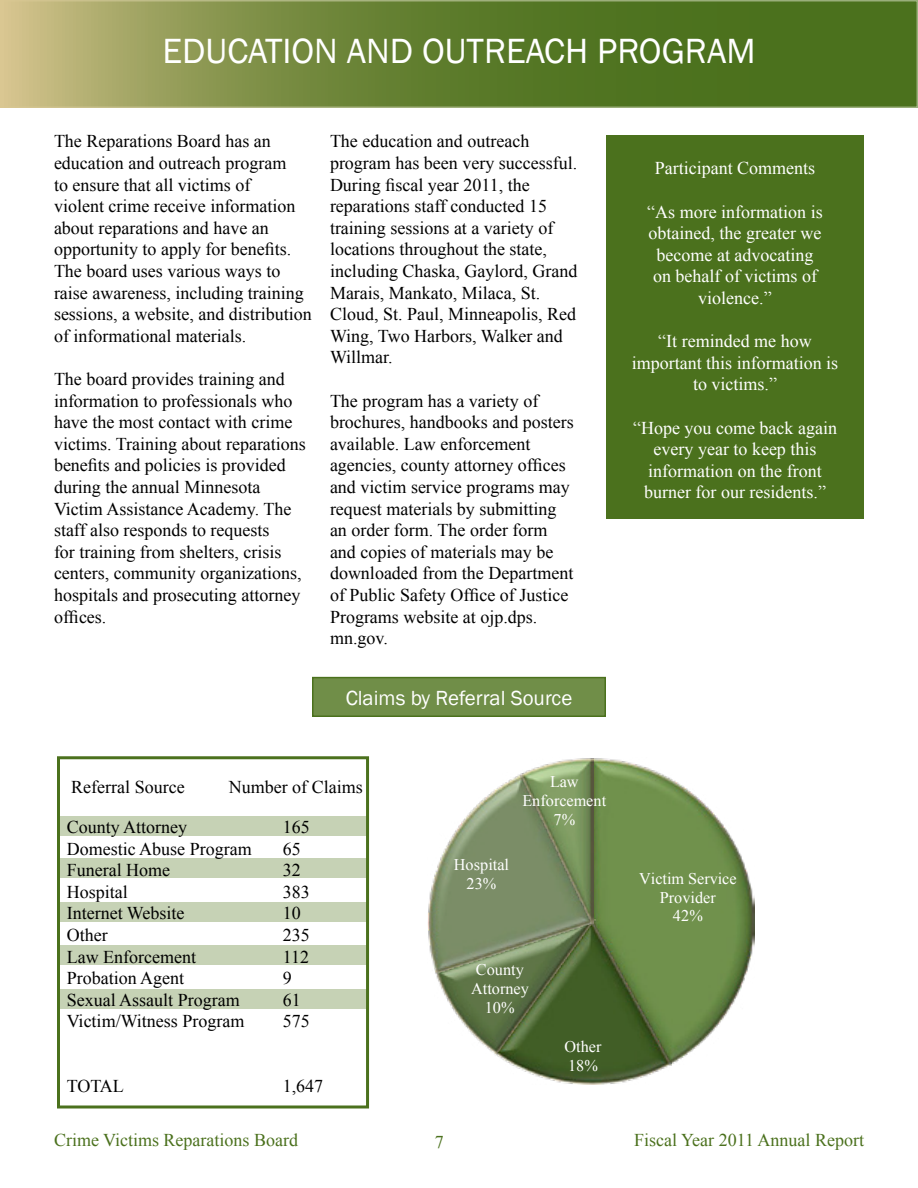
<style>
.page{position:relative;width:918px;height:1188px;background:#fff}
.page>*{position:absolute;margin:0;border:0;box-sizing:border-box;transform-origin:0 0}
.t1{font:36px "Franklin Gothic";color:#fff}
.t2{font:21px "Franklin Gothic";color:#fff}
.t3{font:18px/21.6px "Times New Roman";color:#000}
.t4{font:18px/21.6px "Times New Roman";color:#fff;text-align:center}
.t5{font:18px "Times New Roman";color:#4b711d}
.t6{font:16.2px/18.8px "Times New Roman";color:#fff;text-align:center}
</style>
<div class="page">
<svg style="left:0;top:0;width:918px;height:108px;background:#6f873b"></svg>
<div style="left:606px;top:135px;width:258px;height:384px;background:#4b711d"></div>
<img style="left:593px;top:758px;width:162px;height:306px">
<img style="left:494px;top:918px;width:178px;height:167px">
<img style="left:436px;top:918px;width:159px;height:136px">
<img style="left:428px;top:774px;width:165px;height:200px">
<img style="left:520px;top:758px;width:73px;height:168px">
<svg style="left:312px;top:676px;width:294px;height:41px;background:#6f8d48"></svg>
<svg style="left:57px;top:756px;width:313px;height:353px"></svg>
<h1 class="t1" style="left:163px;top:29px;width:594px">EDUCATION AND OUTREACH PROGRAM</h1>
<p class="t3" style="left:54px;top:130px;width:259px">The Reparations Board has an education and outreach program<br>to ensure that all victims of<br>violent crime receive information about reparations and have an opportunity to apply for benefits.<br>The board uses various ways to raise awareness, including training sessions, a website, and distribution of informational materials.</p>
<p class="t3" style="left:54px;top:368px;width:254px">The board provides training and information to professionals who have the most contact with crime victims. Training about reparations benefits and policies is provided during the annual Minnesota<br>Victim Assistance Academy. The staff also responds to requests<br>for training from shelters, crisis centers, community organizations, hospitals and prosecuting attorney offices.</p>
<p class="t3" style="left:330px;top:130px;width:249px">The education and outreach program has been very successful.<br>During fiscal year 2011, the reparations staff conducted 15 training sessions at a variety of locations throughout the state, including Chaska, Gaylord, Grand<br>Marais, Mankato, Milaca, St.<br>Cloud, St. Paul, Minneapolis, Red<br>Wing, Two Harbors, Walker and<br>Willmar.</p>
<p class="t3" style="left:330px;top:390px;width:245px">The program has a variety of brochures, handbooks and posters available. Law enforcement agencies, county attorney offices and victim service programs may request materials by submitting an order form. The order form and copies of materials may be downloaded from the Department of Public Safety Office of Justice<br>Programs website at ojp.dps. mn.gov.</p>
<p class="t2" style="left:346px;top:685px;width:228px">Claims by Referral Source</p>
<p class="t4" style="left:655px;top:157px;width:162px">Participant Comments</p>
<p class="t4" style="left:647px;top:201px;width:177px">“As more information is obtained, the greater we become at advocating on behalf of victims of violence.”</p>
<p class="t4" style="left:632px;top:330px;width:208px">“It reminded me how important this information is to victims.”</p>
<p class="t4" style="left:633px;top:417px;width:205px">“Hope you come back again every year to keep this information on the front burner for our residents.”</p>
<p class="t3" style="left:71px;top:776px;width:115px">Referral Source</p>
<p class="t3" style="left:229px;top:776px;width:135px">Number of Claims</p>
<p class="t3" style="left:67px;top:816px;width:122px">County Attorney</p>
<p class="t3" style="left:283px;top:816px;width:28px">165</p>
<p class="t3" style="left:67px;top:837px;width:186px">Domestic Abuse Program</p>
<p class="t3" style="left:283px;top:837px;width:19px">65</p>
<p class="t3" style="left:67px;top:859px;width:105px">Funeral Home</p>
<p class="t3" style="left:283px;top:859px;width:19px">32</p>
<p class="t3" style="left:67px;top:881px;width:63px">Hospital</p>
<p class="t3" style="left:283px;top:881px;width:28px">383</p>
<p class="t3" style="left:67px;top:902px;width:119px">Internet Website</p>
<p class="t3" style="left:283px;top:902px;width:19px">10</p>
<p class="t3" style="left:67px;top:924px;width:42px">Other</p>
<p class="t3" style="left:283px;top:924px;width:28px">235</p>
<p class="t3" style="left:67px;top:945px;width:131px">Law Enforcement</p>
<p class="t3" style="left:283px;top:945px;width:28px">112</p>
<p class="t3" style="left:67px;top:967px;width:119px">Probation Agent</p>
<p class="t3" style="left:283px;top:967px;width:10px">9</p>
<p class="t3" style="left:67px;top:989px;width:174px">Sexual Assault Program</p>
<p class="t3" style="left:283px;top:989px;width:19px">61</p>
<p class="t3" style="left:67px;top:1010px;width:179px">Victim/Witness Program</p>
<p class="t3" style="left:283px;top:1010px;width:28px">575</p>
<p class="t3" style="left:67px;top:1075px;width:59px">TOTAL</p>
<p class="t3" style="left:283px;top:1075px;width:42px">1,647</p>
<p class="t6" style="left:454px;top:855px;width:57px">Hospital<br>23%</p>
<p class="t6" style="left:522px;top:772px;width:85px">Law<br>Enforcement<br>7%</p>
<p class="t6" style="left:471px;top:960px;width:59px">County<br>Attorney<br>10%</p>
<p class="t6" style="left:565px;top:1037px;width:39px;text-align:left">Other<br>18%</p>
<p class="t6" style="left:639px;top:869px;width:99px">Victim Service<br>Provider<br>42%</p>
<p class="t5" style="left:54px;top:1128px;width:246px">Crime Victims Reparations Board</p>
<p class="t5" style="left:435px;top:1130px;width:10px">7</p>
<p class="t5" style="left:634px;top:1128px;width:231px">Fiscal Year 2011 Annual Report</p>
</div>
